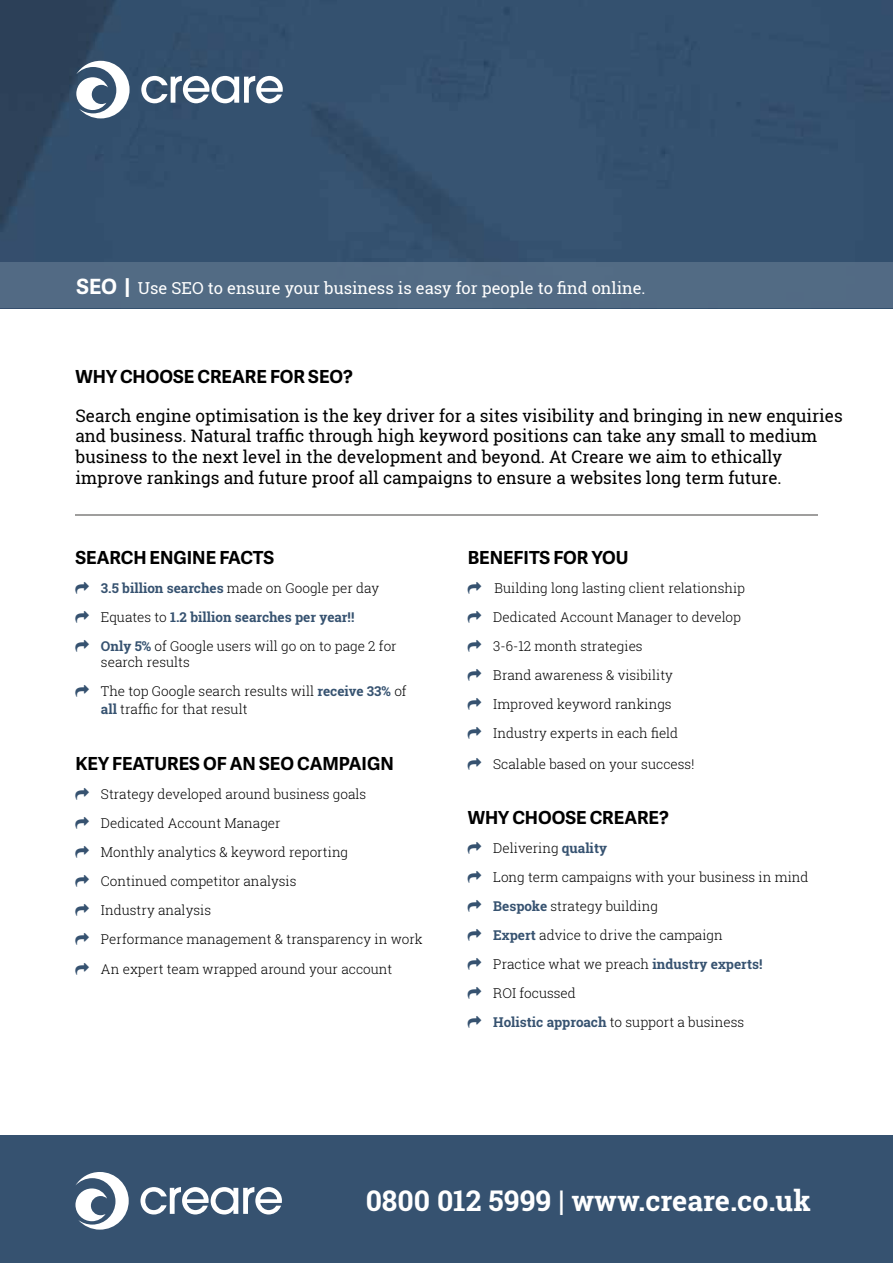
<style>
.page{position:relative;width:893px;height:1263px;background:#fff}
.page>*{position:absolute;margin:0;border:0;box-sizing:border-box;transform-origin:0 0}
.t1{font:700 28.5px "Roboto Slab";color:#fff}
.t2{font:700 18px "Adelle Sans";color:#000}
.t3{font:17.25px/20.7px "Roboto Slab";color:#000}
.t4{font:16.5px "Roboto Slab";color:#fff}
.t5{font:300 13.5px/29px "Roboto Slab";color:#000}
.s1{font-family:"Adelle Sans";font-weight:700;font-size:21px}
.s2{font-weight:700;color:#365270}
</style>
<div class="page">
<img style="left:0;top:0;width:893px;height:263px">
<div style="left:0;top:1135px;width:893px;height:128px;background:#365270"></div>
<div style="left:0;top:263px;width:893px;height:45px;background:#526b84"></div>
<svg style="left:76px;top:61px;width:54px;height:57px"></svg>
<svg style="left:141px;top:76px;width:142px;height:27px"></svg>
<hr style="left:76px;top:514px;width:742px;height:2px;background:#2a2724">
<svg style="left:75px;top:1172px;width:54px;height:57px"></svg>
<svg style="left:140px;top:1187px;width:142px;height:27px"></svg>
<p class="t4" style="left:77px;top:276px;width:570px"><span class="s1">SEO |</span> Use SEO to ensure your business is easy for people to find online.</p>
<h2 class="t2" style="left:75px;top:363px;width:279px">WHY CHOOSE CREARE FOR SEO?</h2>
<p class="t3" style="left:75px;top:405px;width:769px">Search engine optimisation is the key driver for a sites visibility and bringing in new enquiries and business. Natural traffic through high keyword positions can take any small to medium business to the next level in the development and beyond. At Creare we aim to ethically improve rankings and future proof all campaigns to ensure a websites long term future.</p>
<h2 class="t2" style="left:75px;top:545px;width:200px">SEARCH ENGINE FACTS</h2>
<p class="t5" style="left:101px;top:573px;width:297px"><span class="s2">3.5 billion searches</span> made on Google per day<br>Equates to <span class="s2">1.2 billion searches per year!!<br>Only 5%</span> of Google users will go on to page 2 for</p>
<p class="t5" style="left:101px;top:648px;width:307px">search results<br>The top Google search results will <span class="s2">receive 33%</span> of</p>
<p class="t5" style="left:101px;top:695px;width:148px"><span class="s2">all</span> traffic for that result</p>
<h2 class="t2" style="left:75px;top:750px;width:320px">KEY FEATURES OF AN SEO CAMPAIGN</h2>
<p class="t5" style="left:101px;top:779px;width:323px">Strategy developed around business goals Dedicated Account Manager<br>Monthly analytics &amp; keyword reporting<br>Continued competitor analysis<br>Industry analysis<br>Performance management &amp; transparency in work</p>
<p class="t5" style="left:101px;top:955px;width:293px">An expert team wrapped around your account</p>
<h2 class="t2" style="left:468px;top:545px;width:162px">BENEFITS FOR YOU</h2>
<p class="t5" style="left:493px;top:573px;width:253px">Building long lasting client relationship<br>Dedicated Account Manager to develop<br>3-6-12 month strategies<br>Brand awareness &amp; visibility<br>Improved keyword rankings<br>Industry experts in each field</p>
<p class="t5" style="left:493px;top:749px;width:203px">Scalable based on your success!</p>
<h2 class="t2" style="left:468px;top:805px;width:203px">WHY CHOOSE CREARE?</h2>
<p class="t5" style="left:493px;top:834px;width:317px">Delivering <span class="s2">quality<br></span>Long term campaigns with your business in mind<br><span class="s2">Bespoke</span> strategy building<br><span class="s2">Expert</span> advice to drive the campaign<br>Practice what we preach <span class="s2">industry experts!<br></span>ROI focussed<br><span class="s2">Holistic approach</span> to support a business</p>
<h1 class="t1" style="left:366px;top:1181px;width:447px">0800 012 5999 | www.creare.co.uk</h1>
</div>
